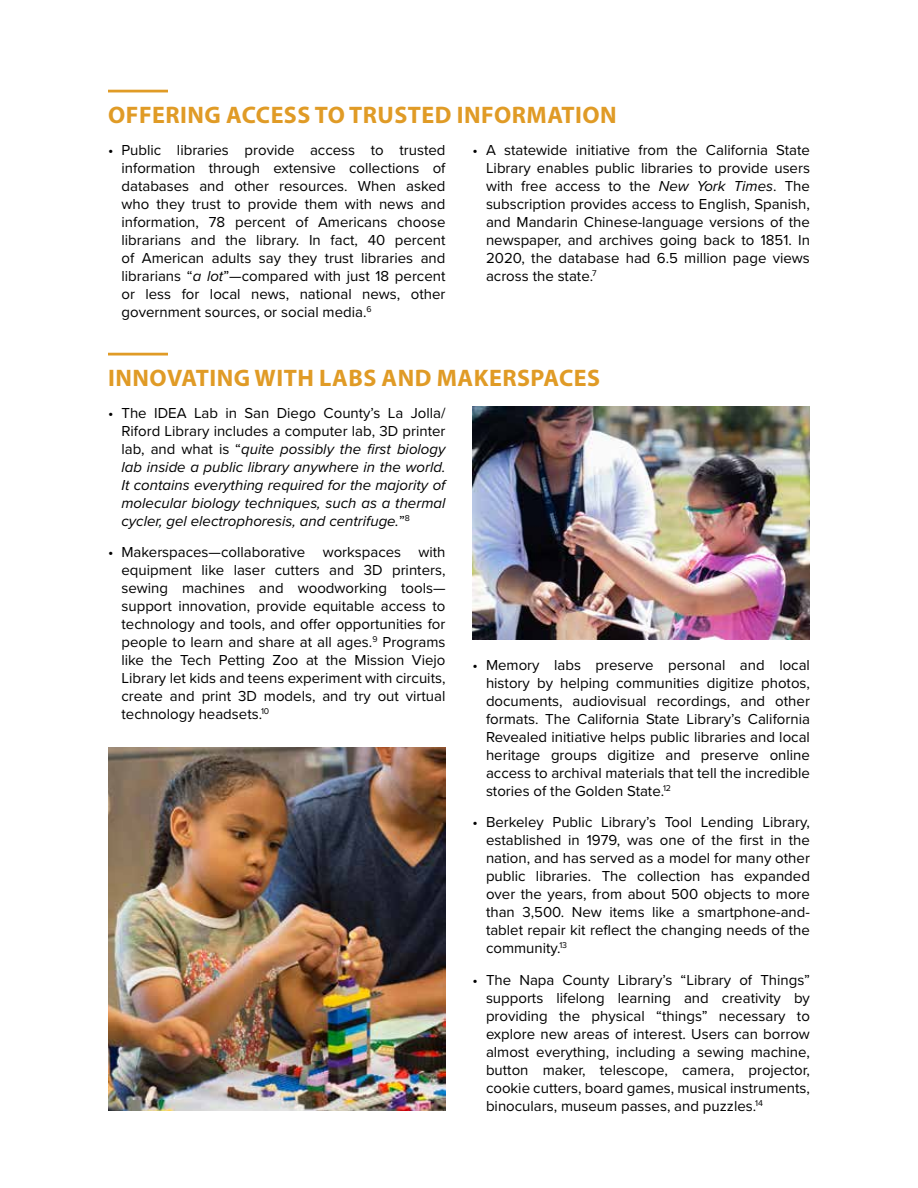
<style>
.page{position:relative;width:918px;height:1188px;background:#fff}
.page>*{position:absolute;margin:0;border:0;box-sizing:border-box;transform-origin:0 0}
.t1{font:700 24px "Myriad Pro";letter-spacing:.02em;color:#e09b26}
.t2{font:15px/18px "Proxima Nova";color:#000;text-align:justify}
.t3{font:italic 15px/18px "Proxima Nova";color:#000}
.s1{font-style:italic}
.s2{font-style:normal}
</style>
<div class="page">
<hr style="left:108px;top:353px;width:60px;height:3px;background:#e09b26">
<hr style="left:108px;top:90px;width:60px;height:2px;background:#e09b26">
<img style="left:108px;top:747px;width:338px;height:364px">
<img style="left:472px;top:406px;width:338px;height:234px">
<h2 class="t1" style="left:108px;top:99px;width:510px">OFFERING ACCESS TO TRUSTED INFORMATION</h2>
<p class="t2" style="left:122px;top:140px;width:326px;text-indent:-14px">• Public libraries provide access to trusted information through extensive collections of databases and other resources. When asked who they trust to provide them with news and information, 78 percent of Americans choose librarians and the library. In fact, 40 percent of American adults say they trust libraries and librarians “<span class="s1">a lot</span>”—compared with just 18 percent or less for local news, national news, other government sources, or social media.<sup>6</sup></p>
<p class="t2" style="left:486px;top:140px;width:326px;text-indent:-14px">• A statewide initiative from the California State Library enables public libraries to provide users with free access to the <span class="s1">New York Times</span>. The subscription provides access to English, Spanish, and Mandarin Chinese-language versions of the newspaper, and archives going back to 1851. In 2020, the database had 6.5 million page views across the state.<sup>7</sup></p>
<h2 class="t1" style="left:108px;top:362px;width:493px">INNOVATING WITH LABS AND MAKERSPACES</h2>
<p class="t3" style="left:122px;top:403px;width:327px;text-indent:-14px"><span class="s2">• The IDEA Lab in San Diego County’s La Jolla/ Riford Library includes a computer lab, 3D printer lab, and what is “</span>quite possibly the frst biology lab inside a public library anywhere in the world.<br>It contains everything required for the majority of molecular biology techniques, such as a thermal cycler, gel electrophoresis, and centrifuge.<span class="s2">”</span><sup>8</sup></p>
<p class="t2" style="left:121px;top:543px;width:326px;text-indent:-13px">• Makerspaces—collaborative workspaces with equipment like laser cutters and 3D printers, sewing machines and woodworking tools— support innovation, provide equitable access to technology and tools, and ofer opportunities for people to learn and share at all ages.<sup>9</sup> Programs like the Tech Petting Zoo at the Mission Viejo Library let kids and teens experiment with circuits, create and print 3D models, and try out virtual technology headsets.<sup>10</sup></p>
<p class="t2" style="left:486px;top:655px;width:326px;text-indent:-14px">• Memory labs preserve personal and local history by helping communities digitize photos, documents, audiovisual recordings, and other formats. The California State Library’s California Revealed initiative helps public libraries and local heritage groups digitize and preserve online access to archival materials that tell the incredible stories of the Golden State.<sup>12</sup></p>
<p class="t2" style="left:486px;top:813px;width:326px;text-indent:-14px">• Berkeley Public Library’s Tool Lending Library, established in 1979, was one of the frst in the nation, and has served as a model for many other public libraries. The collection has expanded over the years, from about 500 objects to more than 3,500. New items like a smartphone-and&shy;tablet repair kit refect the changing needs of the community.<sup>13</sup></p>
<p class="t2" style="left:486px;top:970px;width:326px;text-indent:-14px">• The Napa County Library’s “Library of Things” supports lifelong learning and creativity by providing the physical “things” necessary to explore new areas of interest. Users can borrow almost everything, including a sewing machine, button maker, telescope, camera, projector, cookie cutters, board games, musical instruments, binoculars, museum passes, and puzzles.<sup>14</sup></p>
</div>
